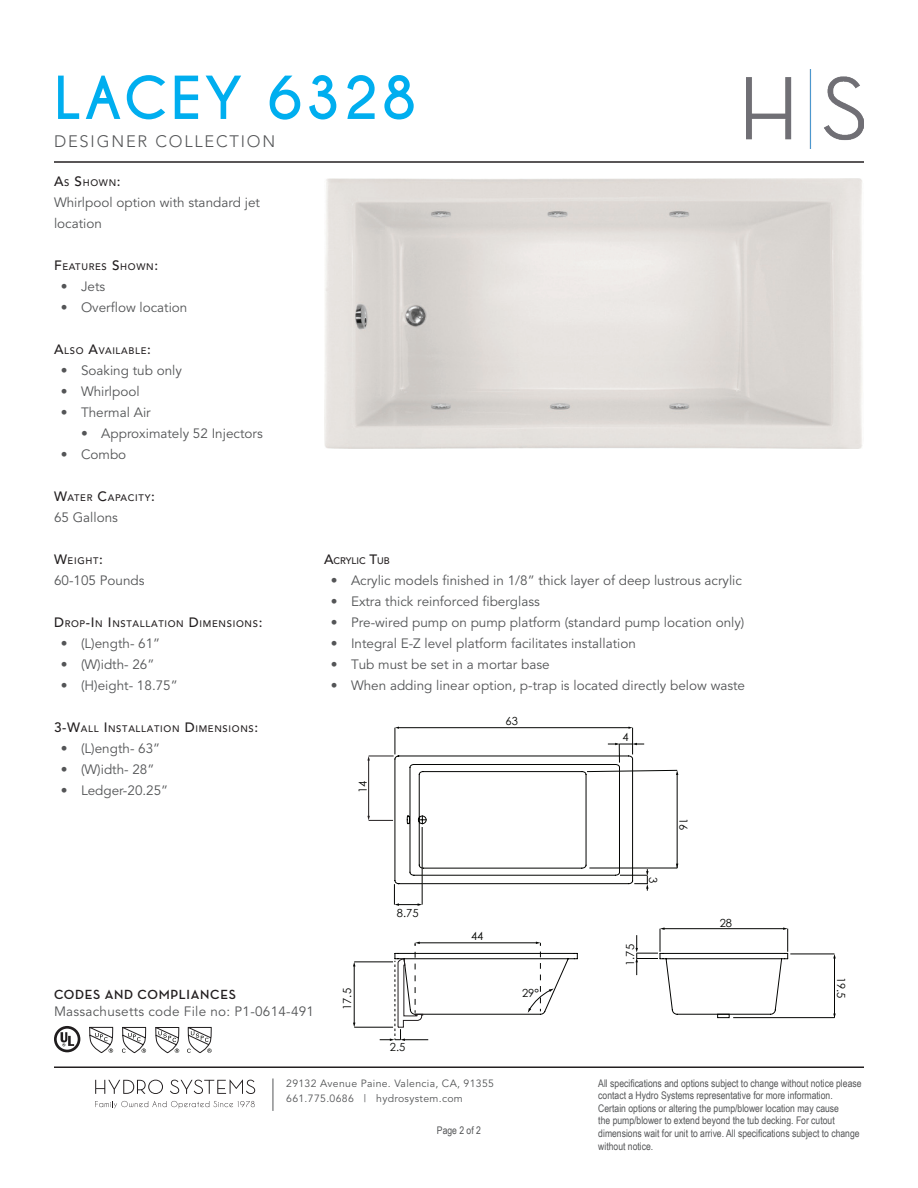
<style>
.page{position:relative;width:918px;height:1188px;background:#fff}
.page>*{position:absolute;margin:0;border:0;box-sizing:border-box;transform-origin:0 0}
.t1{font:700 55.5px "Caviar Dreams";letter-spacing:.05em;color:#00aeef}
.t2{font:300 16.5px "Avenir";letter-spacing:.11em;color:#545557}
.t3{font:14.55px "Arial";color:#040503;scale:1.05 1}
.t4{font:13.5px/21px "Avenir";color:#545557}
.t5{font:13.5px "Avenir";letter-spacing:.02em;color:#545557}
.t6{font:700 13.5px "Neutra Disp";letter-spacing:.05em;color:#231f20}
.t7{font:11.1px "Century Gothic";color:#040503}
.t8{font:10.5px/12.6px "Arial Narrow";color:#545557}
.t9{font:10.5px/15px "Avenir";letter-spacing:.03em;color:#545557}
.t10{font:500 9.45px "Avenir";letter-spacing:.07em;color:#231f20}
.t11{font:8.4px "Arial";color:#040503;scale:1.05 1}
.t12{font:8.4px "Arial";color:#040503;scale:1.06 1}
.s1{font-size:13.5px}
</style>
<div class="page">
<hr style="left:54px;top:161px;width:810px;height:2px;background:#231f20">
<hr style="left:54px;top:1066px;width:810px;height:2px;background:#231f20">
<svg style="left:95px;top:1101px;width:160px;height:7px"></svg>
<svg style="left:95px;top:1080px;width:68px;height:14px"></svg>
<svg style="left:170px;top:1080px;width:85px;height:14px"></svg>
<hr style="left:273px;top:1078px;width:1px;height:33px;background:#545557">
<svg style="left:187px;top:1027px;width:25px;height:26px"></svg>
<svg style="left:155px;top:1027px;width:24px;height:26px"></svg>
<svg style="left:89px;top:1027px;width:24px;height:26px"></svg>
<svg style="left:122px;top:1027px;width:24px;height:26px"></svg>
<div style="left:54px;top:1026px;width:26px;height:26px;border:3px solid #201d1e;border-radius:50%"></div>
<svg style="left:61px;top:1032px;width:13px;height:14px"></svg>
<img style="left:746px;top:69px;width:118px;height:79px">
<img style="left:324px;top:179px;width:538px;height:270px">
<hr style="left:340px;top:1153px;width:508px;height:1px;background:#151721">
<hr style="left:884px;top:716px;width:1px;height:336px;background:#151721">
<hr style="left:340px;top:716px;width:508px;height:1px;background:#151721">
<hr style="left:340px;top:716px;width:1px;height:336px;background:#151721">
<hr style="left:340px;top:1093px;width:508px;height:1px;background:#151721">
<hr style="left:653px;top:1117px;width:195px;height:1px;background:#151721">
<hr style="left:653px;top:1129px;width:195px;height:1px;background:#151721">
<hr style="left:653px;top:1141px;width:195px;height:1px;background:#151721">
<hr style="left:733px;top:1017px;width:101px;height:1px;background:#040503">
<hr style="left:790px;top:954px;width:45px;height:1px;background:#040503">
<hr style="left:354px;top:962px;width:39px;height:1px;background:#040503">
<hr style="left:354px;top:1027px;width:39px;height:1px;background:#040503">
<hr style="left:354px;top:966px;width:1px;height:57px;background:#040503">
<hr style="left:834px;top:958px;width:1px;height:60px;background:#040503">
<svg style="left:635px;top:927px;width:153px;height:88px"></svg>
<div style="left:717px;top:1014px;width:12px;height:4px;border:1px solid #040503"></div>
<svg style="left:367px;top:727px;width:311px;height:179px"></svg>
<hr style="left:589px;top:868px;width:88px;height:1px;background:#040503">
<svg style="left:380px;top:942px;width:198px;height:99px"></svg>
<h1 class="t1" style="left:54px;top:65px;width:364px">LACEY 6328</h1>
<p class="t2" style="left:54px;top:131px;width:223px">DESIGNER COLLECTION</p>
<p class="t10" style="left:54px;top:177px;width:68px"><span class="s1">A</span>S <span class="s1">S</span>HOWN<span class="s1">:</span></p>
<p class="t4" style="left:54px;top:192px;width:208px">Whirlpool option with standard jet location</p>
<p class="t10" style="left:54px;top:261px;width:106px"><span class="s1">F</span>EATURES <span class="s1">S</span>HOWN<span class="s1">:</span></p>
<p class="t4" style="left:61px;top:276px;width:46px">• Jets</p>
<p class="t4" style="left:61px;top:297px;width:128px">• Overflow location</p>
<p class="t10" style="left:54px;top:345px;width:98px"><span class="s1">A</span>LSO <span class="s1">A</span>VAI LABLE<span class="s1">:</span></p>
<p class="t4" style="left:61px;top:360px;width:123px">• Soaking tub only</p>
<p class="t4" style="left:61px;top:381px;width:80px">• Whirlpool</p>
<p class="t4" style="left:61px;top:402px;width:91px">• Thermal Air</p>
<p class="t4" style="left:81px;top:423px;width:183px">• Approximately 52 Injectors</p>
<p class="t4" style="left:61px;top:444px;width:67px">• Combo</p>
<p class="t10" style="left:54px;top:492px;width:61px"><span class="s1">W</span>ATER <span class="s1">C</span>APACI</p>
<p class="t10" style="left:139px;top:492px;width:18px">TY<span class="s1">:</span></p>
<p class="t4" style="left:54px;top:507px;width:66px">65 Gallons</p>
<p class="t10" style="left:54px;top:555px;width:50px"><span class="s1">W</span>EIGHT<span class="s1">:</span></p>
<p class="t4" style="left:54px;top:570px;width:92px">60-105 Pounds</p>
<p class="t10" style="left:54px;top:618px;width:180px"><span class="s1">D</span> ROP<span class="s1">-I</span>N <span class="s1">I</span>NSTALLATION <span class="s1">D</span> I MENSIO</p>
<p class="t10" style="left:245px;top:618px;width:19px">NS<span class="s1">:</span></p>
<p class="t4" style="left:61px;top:633px;width:101px">• (L)ength- 61”</p>
<p class="t4" style="left:61px;top:654px;width:95px">• (W)idth- 26”</p>
<p class="t4" style="left:61px;top:675px;width:119px">• (H)eight- 18.75”</p>
<p class="t10" style="left:54px;top:723px;width:176px"><span class="s1">3-W</span>ALL <span class="s1">I</span>NSTALLATIO N <span class="s1">D</span> I MENSIO</p>
<p class="t10" style="left:240px;top:723px;width:19px">NS<span class="s1">:</span></p>
<p class="t4" style="left:61px;top:738px;width:101px">• (L)ength- 63”</p>
<p class="t4" style="left:61px;top:759px;width:95px">• (W)idth- 28”</p>
<p class="t4" style="left:61px;top:780px;width:109px">• Ledger-20.25”</p>
<p class="t10" style="left:324px;top:555px;width:67px"><span class="s1">A</span>CRYLIC <span class="s1">T</span>UB</p>
<p class="t4" style="left:331px;top:570px;width:413px">• Acrylic models finished in 1/8” thick layer of deep lustrous acrylic</p>
<p class="t4" style="left:331px;top:591px;width:211px">• Extra thick reinforced fiberglass</p>
<p class="t4" style="left:331px;top:612px;width:415px">• Pre-wired pump on pump platform (standard pump location only)</p>
<p class="t4" style="left:331px;top:633px;width:307px">• Integral E-Z level platform facilitates installation</p>
<p class="t4" style="left:331px;top:654px;width:220px">• Tub must be set in a mortar base</p>
<p class="t4" style="left:331px;top:675px;width:416px">• When adding linear option, p-trap is located directly below waste</p>
<p class="t7" style="left:506px;top:714px;width:14px">63</p>
<p class="t7" style="left:623px;top:731px;width:8px">4</p>
<p class="t7" style="left:356px;top:793px;width:14px;rotate:-90deg">14</p>
<p class="t6" style="left:54px;top:987px;width:183px">CODES AND COMPLIANCES</p>
<p class="t5" style="left:54px;top:1003px;width:262px">Massachusetts code File no: P1-0614-491</p>
<p class="t7" style="left:340px;top:1010px;width:23px;rotate:-90deg">17.5</p>
<p class="t7" style="left:397px;top:906px;width:23px">8.75</p>
<p class="t7" style="left:390px;top:1040px;width:17px">2.5</p>
<p class="t7" style="left:471px;top:930px;width:14px">44</p>
<p class="t7" style="left:522px;top:987px;width:18px">29°</p>
<p class="t7" style="left:660px;top:877px;width:8px;rotate:90deg">3</p>
<p class="t7" style="left:690px;top:818px;width:14px;rotate:90deg">16</p>
<p class="t7" style="left:623px;top:966px;width:23px;rotate:-90deg">1.75</p>
<p class="t7" style="left:720px;top:916px;width:14px">28</p>
<p class="t7" style="left:848px;top:977px;width:23px;rotate:90deg">19.5</p>
<p class="t9" style="left:286px;top:1076px;width:209px">29132 Avenue Paine. Valencia, CA, 91355<br>661.775.0686 | hydrosystem.com</p>
<p class="t8" style="left:598px;top:1076px;width:265px">All specifications and options subject to change without notice please contact a Hydro Systems representative for more information.<br>Certain options or altering the pump/blower location may cause<br>the pump/blower to extend beyond the tub decking. For cutout dimensions wait for unit to arrive. All specifications subject to change without notice.</p>
<p class="t12" style="left:662px;top:1103px;width:18px">Title:</p>
<p class="t3" style="left:699px;top:1097px;width:74px">LACEY 6328</p>
<p class="t11" style="left:662px;top:1118px;width:20px">Date:</p>
<p class="t11" style="left:807px;top:1118px;width:16px">Rev:</p>
<p class="t11" style="left:699px;top:1118px;width:48px">January 2017</p>
<p class="t8" style="left:437px;top:1124px;width:46px">Page 2 of 2</p>
<p class="t11" style="left:698px;top:1130px;width:20px">None</p>
<p class="t11" style="left:661px;top:1130px;width:21px">Scale:</p>
<p class="t11" style="left:806px;top:1130px;width:20px">Date:</p>
</div>
